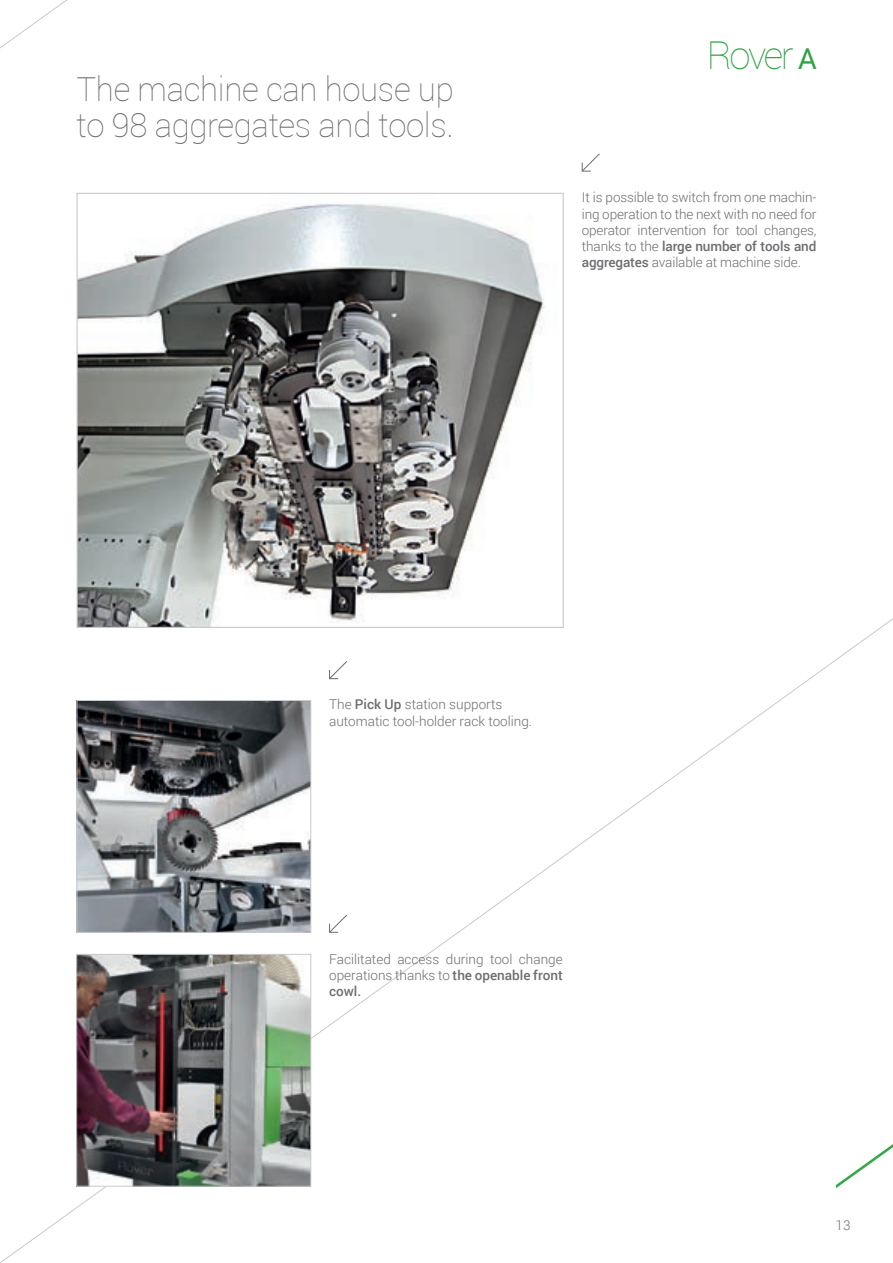
<style>
.page{position:relative;width:893px;height:1263px;background:#fff}
.page>*{position:absolute;margin:0;border:0;box-sizing:border-box;transform-origin:0 0}
.t1{font:100 38.4px "Roboto";letter-spacing:-.065em;color:#2da343}
.t2{font:100 33px/36px "Roboto";letter-spacing:-.01em;color:#6c6d70}
.t3{font:300 13.5px/16.2px "Roboto";color:#6c6d70;text-align:justify}
.s1{font-weight:400;font-size:28.8px}
.s2{font-weight:500}
</style>
<div class="page">
<svg style="left:0;top:0;width:125px;height:710px"></svg>
<svg style="left:329px;top:661px;width:18px;height:19px"></svg>
<svg style="left:581px;top:153px;width:19px;height:19px"></svg>
<svg style="left:329px;top:914px;width:18px;height:19px"></svg>
<img style="left:79px;top:195px;width:466px;height:431px">
<img style="left:78px;top:956px;width:231px;height:228px">
<div style="left:76px;top:954px;width:235px;height:232px;border:1px solid #c9cacc"></div>
<img style="left:79px;top:702px;width:230px;height:229px">
<div style="left:77px;top:700px;width:234px;height:233px;border:1px solid #c9cacc"></div>
<svg style="left:836px;top:1144px;width:57px;height:44px"></svg>
<h2 class="t2" style="left:77px;top:70px;width:379px">The machine can house up to 98 aggregates and tools.</h2>
<h1 class="t1" style="left:707px;top:29px;width:112px">Rover <span class="s1">A</span></h1>
<p class="t3" style="left:582px;top:189px;width:236px">It is possible to switch from one machin&shy;ing operation to the next with no need for operator intervention for tool changes, thanks to the <span class="s2">large number of tools and aggregates</span> available at machine side.</p>
<p class="t3" style="left:329px;top:696px;width:204px">The <span class="s2">Pick Up</span> station supports automatic tool-holder rack tooling.</p>
<p class="t3" style="left:329px;top:950px;width:235px">Facilitated access during tool change operations thanks to <span class="s2">the openable front cowl.</span></p>
<p class="t3" style="left:836px;top:1216px;width:16px">13</p>
</div>
